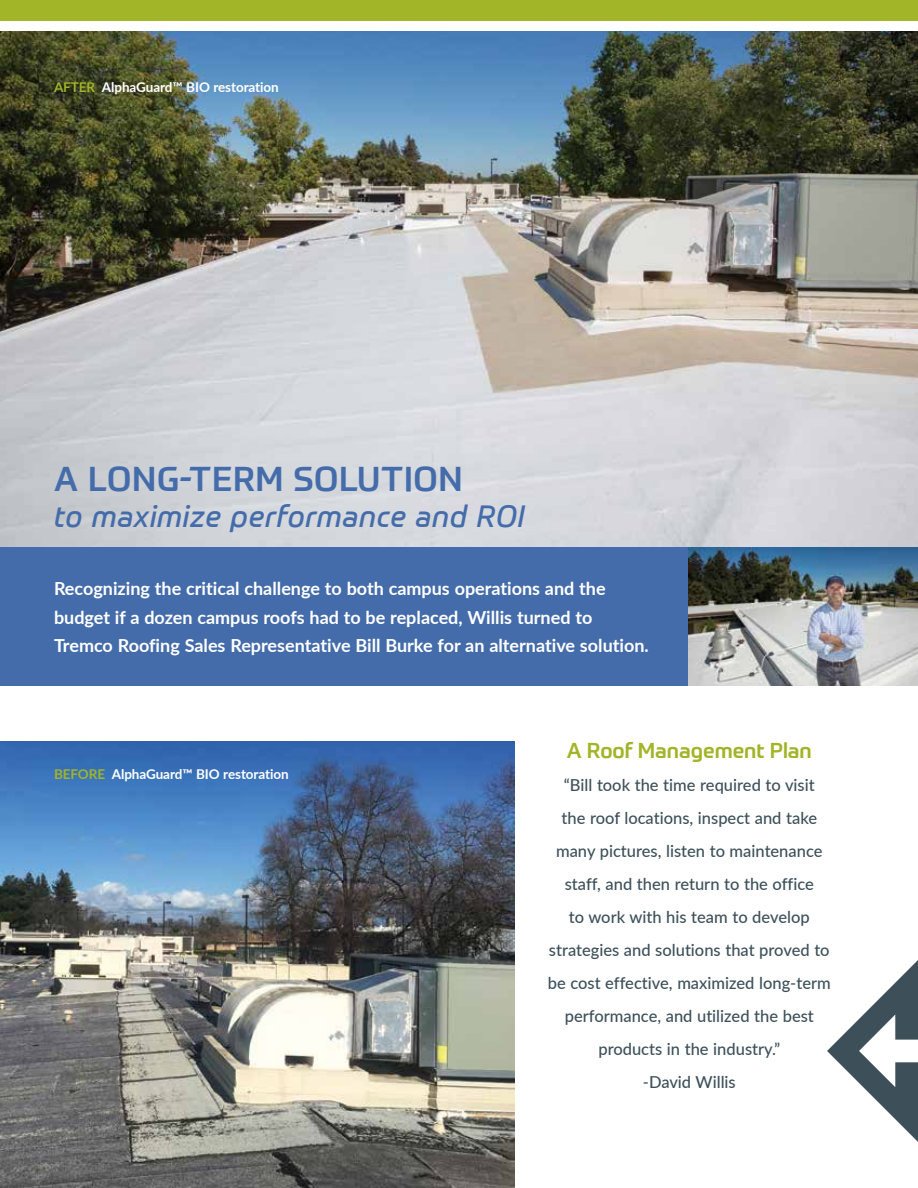
<style>
.page{position:relative;width:918px;height:1188px;background:#fff}
.page>*{position:absolute;margin:0;border:0;box-sizing:border-box;transform-origin:0 0}
.t1{font:500 33.6px "Prometo";letter-spacing:.02em;color:#446caa}
.t2{font:italic 30px "Prometo";letter-spacing:.02em;color:#446caa}
.t3{font:500 21px "Prometo";color:#a2b427}
.t4{font:700 18px/28.5px "Lato";color:#fff}
.t5{font:500 16.5px/33px "Lato";color:#3d505a;text-align:center}
.t6{font:700 13.5px "Lato";letter-spacing:-.005em;color:#fff}
.s1{color:#a2b427}
</style>
<div class="page">
<div style="left:0;top:0;width:918px;height:21px;background:#a2b427"></div>
<img style="left:0;top:741px;width:515px;height:447px">
<img style="left:0;top:31px;width:918px;height:516px">
<div style="left:0;top:547px;width:824px;height:138px;background:#446caa"></div>
<svg style="left:827px;top:960px;width:91px;height:182px"></svg>
<img style="left:689px;top:547px;width:229px;height:138px">
<p class="t6" style="left:54px;top:77px;width:226px"><span class="s1">AFTER</span> AlphaGuard™ BIO restoration</p>
<p class="t1" style="left:54px;top:458px;width:410px">A LONG-TERM SOLUTION</p>
<p class="t2" style="left:54px;top:498px;width:473px">to maximize performance and ROI</p>
<p class="t4" style="left:54px;top:574px;width:596px">Recognizing the critical challenge to both campus operations and the budget if a dozen campus roofs had to be replaced, Willis turned to<br>Tremco Roofing Sales Representative Bill Burke for an alternative solution.</p>
<p class="t6" style="left:54px;top:764px;width:236px"><span class="s1">BEFORE</span> AlphaGuard™ BIO restoration</p>
<p class="t3" style="left:567px;top:737px;width:247px">A Roof Management Plan</p>
<p class="t5" style="left:548px;top:767px;width:284px">“Bill took the time required to visit<br>the roof locations, inspect and take many pictures, listen to maintenance staff, and then return to the office<br>to work with his team to develop strategies and solutions that proved to be cost effective, maximized long-term performance, and utilized the best products in the industry.”<br>-David Willis</p>
</div>
